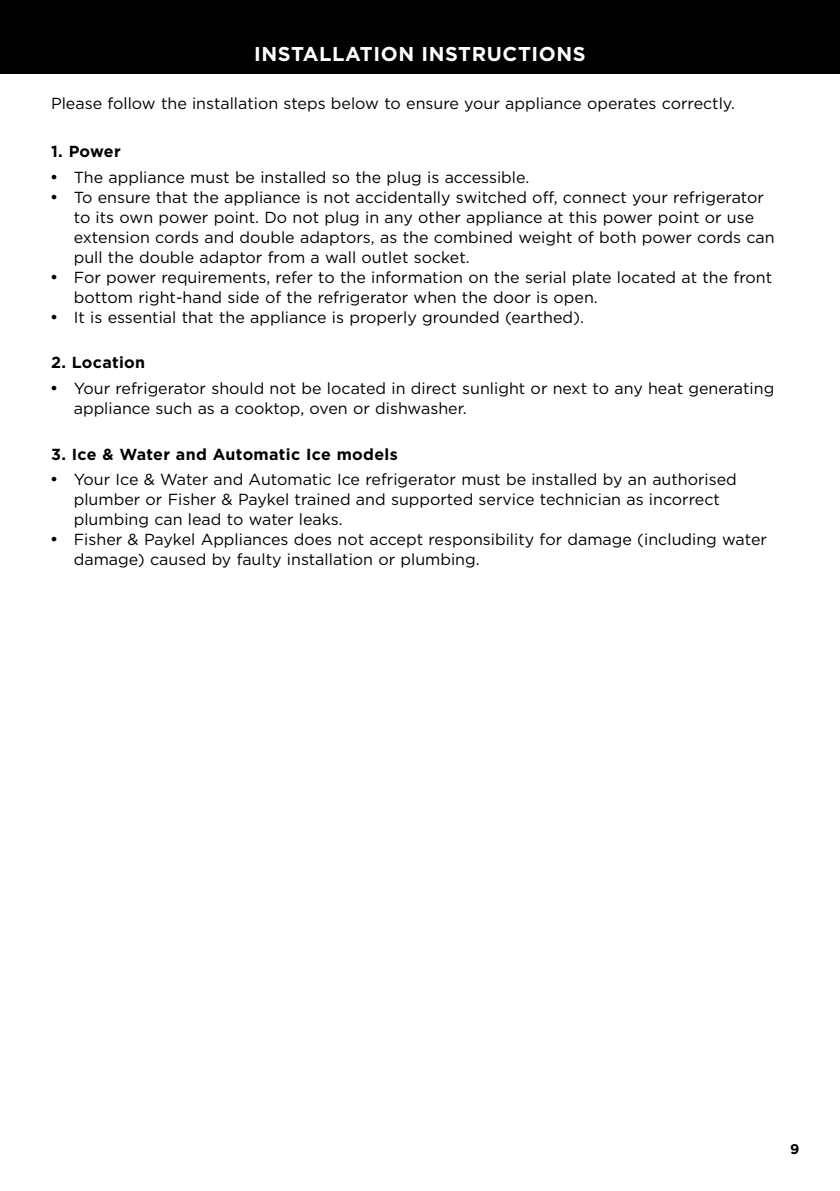
<style>
.page{position:relative;width:840px;height:1191px;background:#fff}
.page>*{position:absolute;margin:0;border:0;box-sizing:border-box;transform-origin:0 0}
.t1{font:700 20px "Gotham";letter-spacing:.03em;color:#fff}
.t2{font:16px/20px "Gotham";color:#000}
.t3{font:700 16px "Gotham";letter-spacing:.02em;color:#000}
.t4{font:700 14px "Gotham";color:#000}
</style>
<div class="page">
<div style="left:0;top:0;width:839px;height:74px;background:#000"></div>
<p class="t1" style="left:254px;top:41px;width:333px">INSTALLATION INSTRUCTIONS</p>
<p class="t2" style="left:51px;top:93px;width:685px">Please follow the installation steps below to ensure your appliance operates correctly.</p>
<p class="t3" style="left:51px;top:141px;width:71px">1. Power</p>
<p class="t2" style="left:74px;top:167px;width:702px">The appliance must be installed so the plug is accessible.<br>To ensure that the appliance is not accidentally switched off, connect your refrigerator to its own power point. Do not plug in any other appliance at this power point or use extension cords and double adaptors, as the combined weight of both power cords can pull the double adaptor from a wall outlet socket.<br>For power requirements, refer to the information on the serial plate located at the front bottom right-hand side of the refrigerator when the door is open.<br>It is essential that the appliance is properly grounded (earthed).</p>
<p class="t3" style="left:51px;top:352px;width:95px">2. Location</p>
<p class="t2" style="left:74px;top:378px;width:701px">Your refrigerator should not be located in direct sunlight or next to any heat generating appliance such as a cooktop, oven or dishwasher.</p>
<p class="t3" style="left:51px;top:443px;width:348px">3. Ice &amp; Water and Automatic Ice models</p>
<p class="t2" style="left:74px;top:469px;width:694px">Your Ice &amp; Water and Automatic Ice refrigerator must be installed by an authorised plumber or Fisher &amp; Paykel trained and supported service technician as incorrect plumbing can lead to water leaks.<br>Fisher &amp; Paykel Appliances does not accept responsibility for damage (including water damage) caused by faulty installation or plumbing.</p>
<p class="t4" style="left:789px;top:1139px;width:11px">9</p>
</div>
